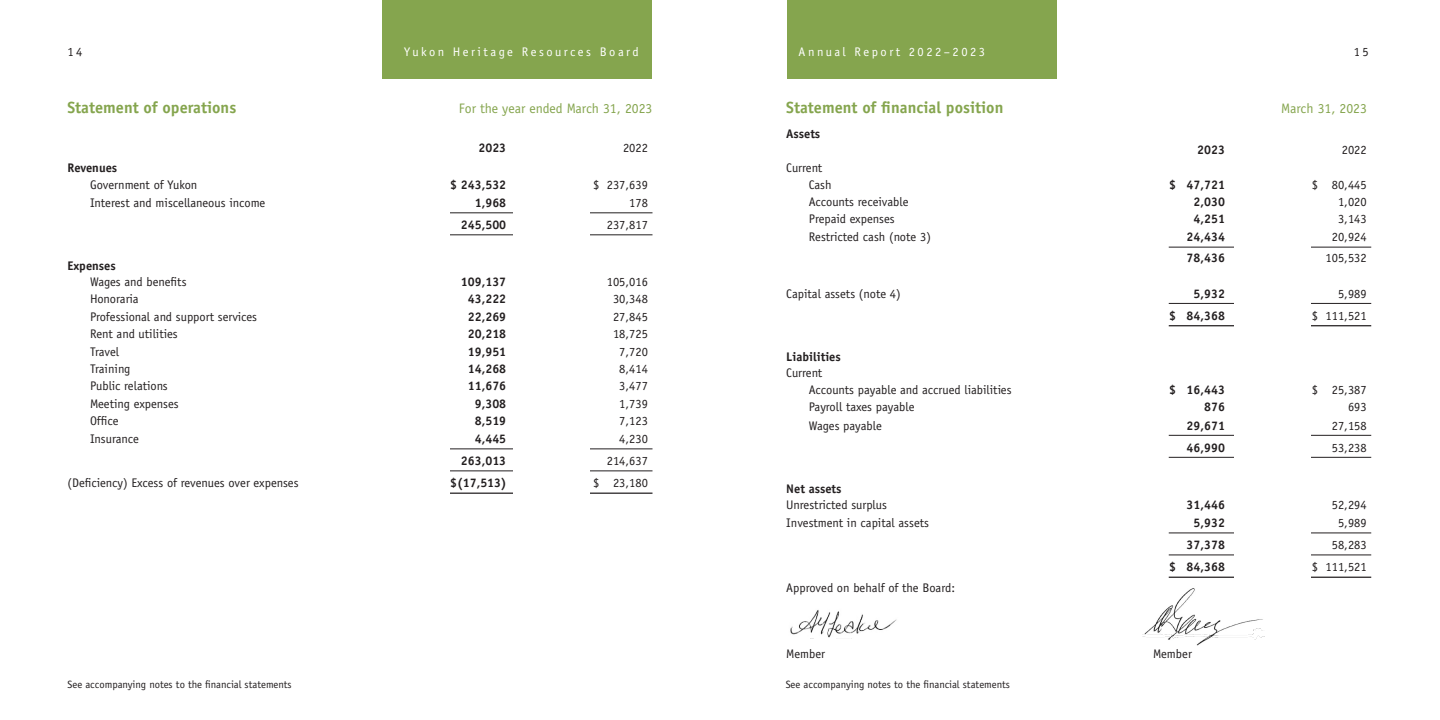
<style>
.page{position:relative;width:1440px;height:720px;background:#fff}
.page>*{position:absolute;margin:0;border:0;box-sizing:border-box;transform-origin:0 0}
.t1{font:700 16.25px "Officina Sans";color:#85a54e}
.t2{font:13.75px "Officina Sans";color:#85a54e}
.t3{font:12.5px/17.1px "Officina Sans";color:#231f20}
.t4{font:700 12.5px "Officina Sans";color:#231f20}
.t5{font:12.5px "Officina Sans";letter-spacing:.2em;color:#fff}
.t6{font:10.62px "Officina Sans";color:#231f20}
</style>
<div class="page">
<div style="left:382px;top:0;width:270px;height:79px;background:#85a54e"></div>
<div style="left:788px;top:0;width:270px;height:79px;background:#85a54e"></div>
<hr style="left:450px;top:213px;width:202px;height:1px;background:#231f20">
<hr style="left:450px;top:235px;width:202px;height:1px;background:#231f20">
<hr style="left:450px;top:449px;width:202px;height:1px;background:#231f20">
<hr style="left:450px;top:471px;width:202px;height:1px;background:#231f20">
<hr style="left:450px;top:493px;width:202px;height:1px;background:#231f20">
<hr style="left:1169px;top:247px;width:202px;height:1px;background:#231f20">
<hr style="left:1169px;top:303px;width:202px;height:1px;background:#231f20">
<hr style="left:1169px;top:325px;width:202px;height:1px;background:#231f20">
<hr style="left:1169px;top:435px;width:202px;height:1px;background:#231f20">
<hr style="left:1169px;top:457px;width:202px;height:1px;background:#231f20">
<hr style="left:1169px;top:533px;width:202px;height:1px;background:#231f20">
<hr style="left:1169px;top:555px;width:202px;height:1px;background:#231f20">
<hr style="left:1169px;top:577px;width:202px;height:1px;background:#231f20">
<div style="left:513px;top:167px;width:77px;height:505px;background:#fff"></div>
<div style="left:1234px;top:202px;width:77px;height:408px;background:#fff"></div>
<img style="left:790px;top:610px;width:107px;height:29px">
<img style="left:1142px;top:588px;width:122px;height:58px">
<p class="t3" style="left:68px;top:45px;width:16px">14</p>
<p class="t5" style="left:404px;top:47px;width:236px">Yukon Heritage Resources Board</p>
<p class="t5" style="left:799px;top:47px;width:188px">Annual Report 2022–2023</p>
<p class="t3" style="left:1354px;top:45px;width:16px">15</p>
<h1 class="t1" style="left:68px;top:101px;width:170px">Statement of operations</h1>
<p class="t2" style="left:459px;top:103px;width:195px">For the year ended March 31, 2023</p>
<p class="t4" style="left:478px;top:143px;width:29px">2023</p>
<p class="t3" style="left:623px;top:141px;width:27px">2022</p>
<p class="t4" style="left:68px;top:163px;width:51px">Revenues</p>
<p class="t3" style="left:90px;top:177px;width:109px">Government of Yukon</p>
<p class="t4" style="left:450px;top:179px;width:57px">$ 243,532</p>
<p class="t3" style="left:593px;top:177px;width:56px">$ 237,639</p>
<p class="t3" style="left:90px;top:195px;width:177px">Interest and miscellaneous income</p>
<p class="t4" style="left:475px;top:198px;width:33px">1,968</p>
<p class="t3" style="left:629px;top:195px;width:20px">178</p>
<p class="t4" style="left:461px;top:220px;width:47px">245,500</p>
<p class="t3" style="left:607px;top:217px;width:43px">237,817</p>
<p class="t4" style="left:68px;top:261px;width:50px">Expenses</p>
<p class="t3" style="left:90px;top:275px;width:98px">Wages and benefits</p>
<p class="t4" style="left:461px;top:277px;width:47px">109,137</p>
<p class="t3" style="left:607px;top:275px;width:43px">105,016</p>
<p class="t3" style="left:90px;top:292px;width:50px">Honoraria</p>
<p class="t4" style="left:468px;top:294px;width:40px">43,222</p>
<p class="t3" style="left:613px;top:292px;width:36px">30,348</p>
<p class="t3" style="left:90px;top:309px;width:169px">Professional and support services</p>
<p class="t4" style="left:468px;top:311px;width:40px">22,269</p>
<p class="t3" style="left:613px;top:309px;width:36px">27,845</p>
<p class="t3" style="left:90px;top:326px;width:89px">Rent and utilities</p>
<p class="t4" style="left:468px;top:329px;width:40px">20,218</p>
<p class="t3" style="left:613px;top:326px;width:36px">18,725</p>
<p class="t3" style="left:90px;top:344px;width:31px">Travel</p>
<p class="t4" style="left:468px;top:347px;width:40px">19,951</p>
<p class="t3" style="left:619px;top:344px;width:30px">7,720</p>
<p class="t3" style="left:90px;top:362px;width:42px">Training</p>
<p class="t4" style="left:468px;top:364px;width:40px">14,268</p>
<p class="t3" style="left:619px;top:362px;width:30px">8,414</p>
<p class="t3" style="left:90px;top:379px;width:79px">Public relations</p>
<p class="t4" style="left:468px;top:381px;width:40px">11,676</p>
<p class="t3" style="left:619px;top:379px;width:30px">3,477</p>
<p class="t3" style="left:90px;top:396px;width:90px">Meeting expenses</p>
<p class="t4" style="left:475px;top:398px;width:33px">9,308</p>
<p class="t3" style="left:619px;top:396px;width:30px">1,739</p>
<p class="t3" style="left:90px;top:413px;width:30px">Office</p>
<p class="t4" style="left:475px;top:416px;width:33px">8,519</p>
<p class="t3" style="left:619px;top:413px;width:30px">7,123</p>
<p class="t3" style="left:90px;top:431px;width:50px">Insurance</p>
<p class="t4" style="left:475px;top:434px;width:33px">4,445</p>
<p class="t3" style="left:619px;top:431px;width:30px">4,230</p>
<p class="t4" style="left:461px;top:456px;width:47px">263,013</p>
<p class="t3" style="left:607px;top:453px;width:43px">214,637</p>
<p class="t3" style="left:68px;top:475px;width:233px">(Deficiency) Excess of revenues over expenses</p>
<p class="t4" style="left:450px;top:478px;width:58px">$ (17,513)</p>
<p class="t3" style="left:593px;top:475px;width:56px">$ 23,180</p>
<h1 class="t1" style="left:786px;top:101px;width:219px">Statement of financial position</h1>
<p class="t2" style="left:1281px;top:103px;width:87px">March 31, 2023</p>
<p class="t4" style="left:786px;top:129px;width:36px">Assets</p>
<p class="t4" style="left:1197px;top:145px;width:29px">2023</p>
<p class="t3" style="left:1342px;top:143px;width:26px">2022</p>
<p class="t3" style="left:809px;top:160px;width:24px;text-indent:-22px">Current<br>Cash</p>
<p class="t4" style="left:1169px;top:179px;width:57px">$ 47,721</p>
<p class="t3" style="left:1312px;top:177px;width:56px">$ 80,445</p>
<p class="t3" style="left:809px;top:194px;width:101px">Accounts receivable</p>
<p class="t4" style="left:1193px;top:197px;width:33px">2,030</p>
<p class="t3" style="left:1338px;top:194px;width:30px">1,020</p>
<p class="t3" style="left:809px;top:211px;width:87px">Prepaid expenses</p>
<p class="t4" style="left:1193px;top:214px;width:33px">4,251</p>
<p class="t3" style="left:1338px;top:211px;width:30px">3,143</p>
<p class="t3" style="left:809px;top:230px;width:124px">Restricted cash (note 3)</p>
<p class="t4" style="left:1187px;top:232px;width:40px">24,434</p>
<p class="t3" style="left:1332px;top:230px;width:36px">20,924</p>
<p class="t4" style="left:1187px;top:253px;width:40px">78,436</p>
<p class="t3" style="left:1326px;top:250px;width:43px">105,532</p>
<p class="t3" style="left:786px;top:286px;width:116px">Capital assets (note 4)</p>
<p class="t4" style="left:1193px;top:288px;width:33px">5,932</p>
<p class="t3" style="left:1338px;top:286px;width:30px">5,989</p>
<p class="t4" style="left:1169px;top:310px;width:57px">$ 84,368</p>
<p class="t3" style="left:1312px;top:308px;width:56px">$ 111,521</p>
<p class="t4" style="left:786px;top:351px;width:56px">Liabilities</p>
<p class="t3" style="left:809px;top:365px;width:204px;text-indent:-22px">Current<br>Accounts payable and accrued liabilities</p>
<p class="t4" style="left:1169px;top:385px;width:57px">$ 16,443</p>
<p class="t3" style="left:1312px;top:382px;width:56px">$ 25,387</p>
<p class="t3" style="left:809px;top:400px;width:107px">Payroll taxes payable</p>
<p class="t4" style="left:1204px;top:402px;width:22px">876</p>
<p class="t3" style="left:1348px;top:400px;width:20px">693</p>
<p class="t3" style="left:809px;top:418px;width:75px">Wages payable</p>
<p class="t4" style="left:1187px;top:420px;width:40px">29,671</p>
<p class="t3" style="left:1332px;top:418px;width:36px">27,158</p>
<p class="t4" style="left:1187px;top:442px;width:40px">46,990</p>
<p class="t3" style="left:1332px;top:440px;width:36px">53,238</p>
<p class="t4" style="left:786px;top:483px;width:57px">Net assets</p>
<p class="t3" style="left:786px;top:497px;width:102px">Unrestricted surplus</p>
<p class="t4" style="left:1187px;top:500px;width:40px">31,446</p>
<p class="t3" style="left:1332px;top:497px;width:36px">52,294</p>
<p class="t3" style="left:786px;top:516px;width:144px">Investment in capital assets</p>
<p class="t4" style="left:1193px;top:518px;width:33px">5,932</p>
<p class="t3" style="left:1338px;top:516px;width:30px">5,989</p>
<p class="t4" style="left:1187px;top:540px;width:40px">37,378</p>
<p class="t3" style="left:1332px;top:538px;width:36px">58,283</p>
<p class="t4" style="left:1169px;top:562px;width:57px">$ 84,368</p>
<p class="t3" style="left:1312px;top:560px;width:56px">$ 111,521</p>
<p class="t3" style="left:786px;top:580px;width:170px">Approved on behalf of the Board:</p>
<p class="t3" style="left:786px;top:646px;width:40px">Member</p>
<p class="t3" style="left:1153px;top:646px;width:40px">Member</p>
<p class="t6" style="left:68px;top:680px;width:226px">See accompanying notes to the financial statements</p>
<p class="t6" style="left:786px;top:680px;width:226px">See accompanying notes to the financial statements</p>
</div>
